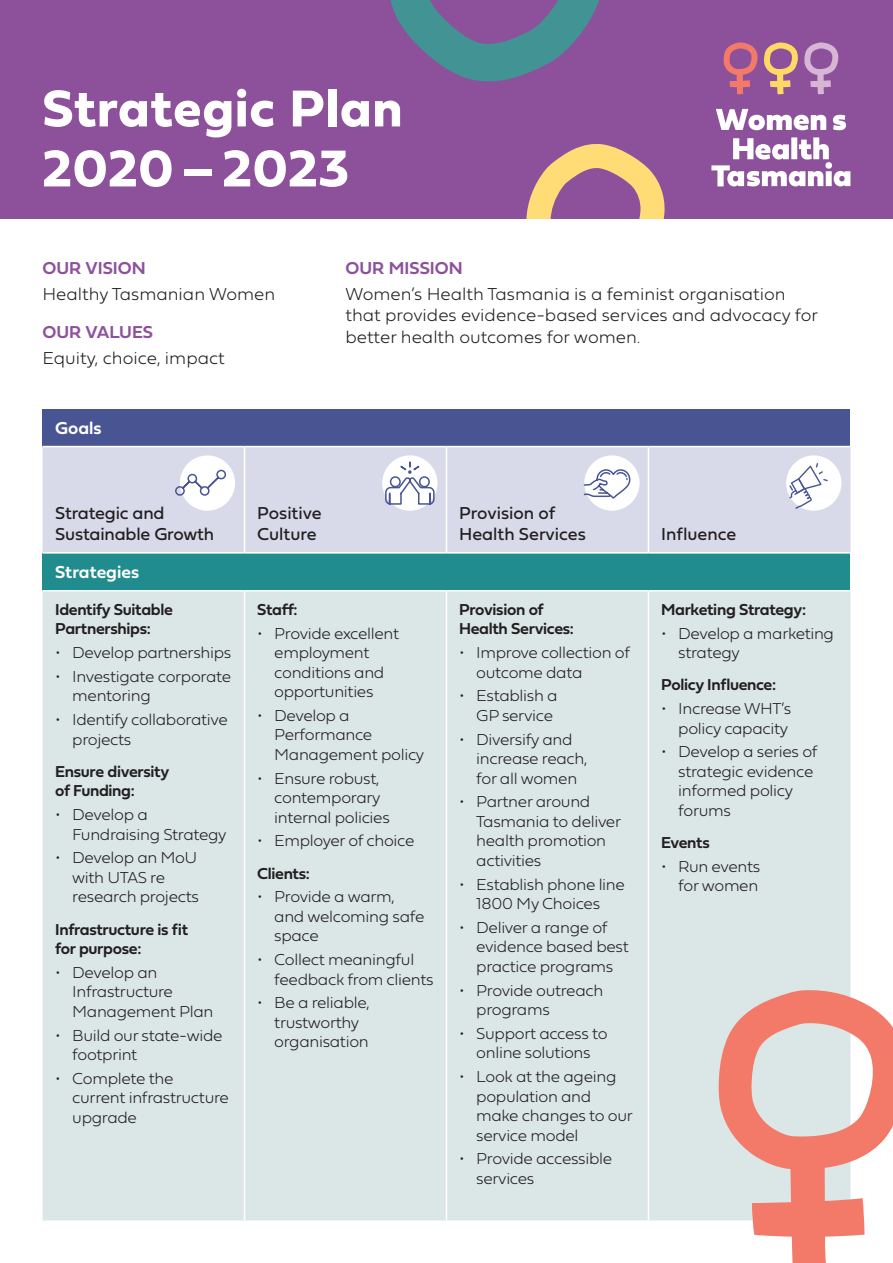
<style>
.page{position:relative;width:893px;height:1263px;background:#fff}
.page>*{position:absolute;margin:0;border:0;box-sizing:border-box;transform-origin:0 0}
.t1{font:54px/60px "Fieldwork Geo Bold";letter-spacing:.02em;color:#fff}
.Body{font:100 18px/21.6px "Fieldwork Geo";color:#231f20}
.Body-2{font:18px/21.6px "Fieldwork Geo Regular";letter-spacing:-.005em;color:#231f20}
.Body-3{font:18px "Fieldwork Geo Demibold";color:#8d519c}
.t2{font:18px "Fieldwork Geo Demibold";color:#fff}
.t3{font:100 16.5px/19.5px "Fieldwork Geo";letter-spacing:-.02em;color:#231f20}
.Before_bullets{font:16.5px/19.5px "Fieldwork Geo Demibold";letter-spacing:-.02em;color:#231f20}
</style>
<div class="page">
<div style="left:0;top:0;width:893px;height:219px;background:#8d519c"></div>
<div style="left:43px;top:409px;width:807px;height:38px;background:#495593"></div>
<div style="left:43px;top:447px;width:807px;height:105px;background:#d8daea"></div>
<div style="left:43px;top:553px;width:807px;height:38px;background:#218c8d"></div>
<div style="left:43px;top:591px;width:807px;height:629px;background:#dbe6e6"></div>
<hr style="left:43px;top:446px;width:201px;height:1px;background:#fff">
<hr style="left:244px;top:446px;width:202px;height:1px;background:#fff">
<hr style="left:244px;top:447px;width:1px;height:105px;background:#fff">
<hr style="left:446px;top:446px;width:202px;height:1px;background:#fff">
<hr style="left:446px;top:447px;width:1px;height:105px;background:#fff">
<hr style="left:648px;top:446px;width:202px;height:1px;background:#fff">
<hr style="left:648px;top:447px;width:1px;height:105px;background:#fff">
<hr style="left:43px;top:552px;width:201px;height:2px;background:#fff">
<hr style="left:244px;top:552px;width:202px;height:2px;background:#fff">
<hr style="left:446px;top:552px;width:202px;height:2px;background:#fff">
<hr style="left:648px;top:552px;width:202px;height:2px;background:#fff">
<hr style="left:43px;top:590px;width:201px;height:1px;background:#fff">
<hr style="left:244px;top:590px;width:202px;height:1px;background:#fff">
<hr style="left:244px;top:591px;width:1px;height:629px;background:#fff">
<hr style="left:446px;top:590px;width:202px;height:1px;background:#fff">
<hr style="left:446px;top:591px;width:1px;height:629px;background:#fff">
<hr style="left:648px;top:590px;width:202px;height:1px;background:#fff">
<hr style="left:648px;top:591px;width:1px;height:629px;background:#fff">
<div style="left:584px;top:455px;width:56px;height:56px;background:#fff;border-radius:50%"></div>
<svg style="left:583px;top:466px;width:48px;height:34px"></svg>
<div style="left:180px;top:455px;width:55px;height:56px;background:#fff;border-radius:50%"></div>
<svg style="left:174px;top:469px;width:53px;height:27px"></svg>
<div style="left:382px;top:455px;width:55px;height:56px;background:#fff;border-radius:50%"></div>
<div style="left:786px;top:455px;width:55px;height:56px;background:#fff;border-radius:50%"></div>
<svg style="left:789px;top:463px;width:39px;height:46px"></svg>
<svg style="left:384px;top:461px;width:51px;height:45px"></svg>
<svg style="left:718px;top:989px;width:175px;height:274px"></svg>
<svg style="left:724px;top:42px;width:34px;height:52px"></svg>
<svg style="left:764px;top:42px;width:75px;height:52px"></svg>
<svg style="left:716px;top:109px;width:130px;height:21px"></svg>
<svg style="left:390px;top:0;width:209px;height:82px"></svg>
<svg style="left:526px;top:137px;width:324px;height:82px"></svg>
<h1 class="t1" style="left:43px;top:76px;width:361px">Strategic Plan<br>2020 – 2023</h1>
<p class="Body-3" style="left:43px;top:254px;width:105px">OUR VISION</p>
<p class="Body" style="left:43px;top:282px;width:234px">Healthy Tasmanian Women</p>
<p class="Body-3" style="left:43px;top:318px;width:112px">OUR VALUES</p>
<p class="Body" style="left:43px;top:346px;width:184px">Equity, choice, impact</p>
<p class="t2" style="left:55px;top:414px;width:48px">Goals</p>
<p class="Body-3" style="left:345px;top:254px;width:119px">OUR MISSION</p>
<p class="Body" style="left:345px;top:282px;width:474px">Women’s Health Tasmania is a feminist organisation that provides evidence-based services and advocacy for better health outcomes for women.</p>
<p class="Body-2" style="left:55px;top:501px;width:160px">Strategic and<br>Sustainable Growth</p>
<p class="Body-2" style="left:257px;top:501px;width:66px">Positive<br>Culture</p>
<p class="Body-2" style="left:459px;top:501px;width:128px">Provision of<br>Health Services</p>
<p class="t2" style="left:55px;top:558px;width:85px">Strategies</p>
<p class="Before_bullets" style="left:55px;top:599px;width:119px">Identify Suitable<br>Partnerships:</p>
<p class="t3" style="left:55px;top:642px;width:178px">• Develop partnerships</p>
<p class="t3" style="left:72px;top:666px;width:160px;text-indent:-17px">• Investigate corporate mentoring</p>
<p class="t3" style="left:72px;top:709px;width:157px;text-indent:-17px">• Identify collaborative projects</p>
<p class="Before_bullets" style="left:55px;top:761px;width:116px">Ensure diversity of Funding:</p>
<p class="t3" style="left:72px;top:804px;width:156px;text-indent:-17px">• Develop a<br>Fundraising Strategy</p>
<p class="t3" style="left:72px;top:847px;width:128px;text-indent:-17px">• Develop an MoU with UTAS re research projects</p>
<p class="Before_bullets" style="left:55px;top:919px;width:134px">Infrastructure is fit for purpose:</p>
<p class="t3" style="left:72px;top:962px;width:143px;text-indent:-17px">• Develop an<br>Infrastructure<br>Management Plan</p>
<p class="t3" style="left:72px;top:1024px;width:152px;text-indent:-17px">• Build our state-wide footprint</p>
<p class="t3" style="left:72px;top:1068px;width:158px;text-indent:-17px">• Complete the current infrastructure upgrade</p>
<p class="Before_bullets" style="left:257px;top:599px;width:42px">Staff:</p>
<p class="t3" style="left:274px;top:622px;width:126px;text-indent:-17px">• Provide excellent employment conditions and opportunities</p>
<p class="t3" style="left:274px;top:705px;width:151px;text-indent:-17px">• Develop a<br>Performance<br>Management policy</p>
<p class="t3" style="left:274px;top:767px;width:117px;text-indent:-17px">• Ensure robust, contemporary internal policies</p>
<p class="t3" style="left:257px;top:830px;width:159px">• Employer of choice</p>
<p class="Before_bullets" style="left:257px;top:863px;width:54px">Clients:</p>
<p class="t3" style="left:274px;top:886px;width:152px;text-indent:-17px">• Provide a warm, and welcoming safe space</p>
<p class="t3" style="left:274px;top:949px;width:161px;text-indent:-17px">• Collect meaningful feedback from clients</p>
<p class="t3" style="left:274px;top:992px;width:97px;text-indent:-17px">• Be a reliable, trustworthy organisation</p>
<p class="Before_bullets" style="left:459px;top:599px;width:116px">Provision of<br>Health Services:</p>
<p class="t3" style="left:476px;top:642px;width:155px;text-indent:-17px">• Improve collection of outcome data</p>
<p class="t3" style="left:459px;top:685px;width:100px;text-align:right">• Establish a<br>GP service</p>
<p class="t3" style="left:476px;top:728px;width:113px;text-indent:-17px">• Diversify and increase reach, for all women</p>
<p class="t3" style="left:476px;top:791px;width:146px;text-indent:-17px">• Partner around<br>Tasmania to deliver health promotion activities</p>
<p class="t3" style="left:459px;top:873px;width:167px;text-align:center">• Establish phone line<br>1800 My Choices</p>
<p class="t3" style="left:476px;top:917px;width:154px;text-indent:-17px">• Deliver a range of evidence based best practice programs</p>
<p class="t3" style="left:476px;top:979px;width:129px;text-indent:-17px">• Provide outreach programs</p>
<p class="t3" style="left:459px;top:1023px;width:150px;text-align:center">• Support access to online solutions</p>
<p class="t3" style="left:476px;top:1066px;width:158px;text-indent:-17px">• Look at the ageing population and make changes to our service model</p>
<p class="t3" style="left:476px;top:1148px;width:137px;text-indent:-17px">• Provide accessible services</p>
<p class="Body-2" style="left:661px;top:523px;width:77px">Influence</p>
<p class="Before_bullets" style="left:661px;top:599px;width:146px">Marketing Strategy:</p>
<p class="t3" style="left:678px;top:622px;width:157px;text-indent:-17px">• Develop a marketing strategy</p>
<p class="Before_bullets" style="left:661px;top:674px;width:116px">Policy Influence:</p>
<p class="t3" style="left:661px;top:698px;width:131px;text-align:right">• Increase WHT’s policy capacity</p>
<p class="t3" style="left:678px;top:741px;width:141px;text-indent:-17px">• Develop a series of strategic evidence informed policy forums</p>
<p class="Before_bullets" style="left:661px;top:832px;width:50px">Events</p>
<p class="t3" style="left:661px;top:856px;width:100px;text-align:right">• Run events for women</p>
</div>
